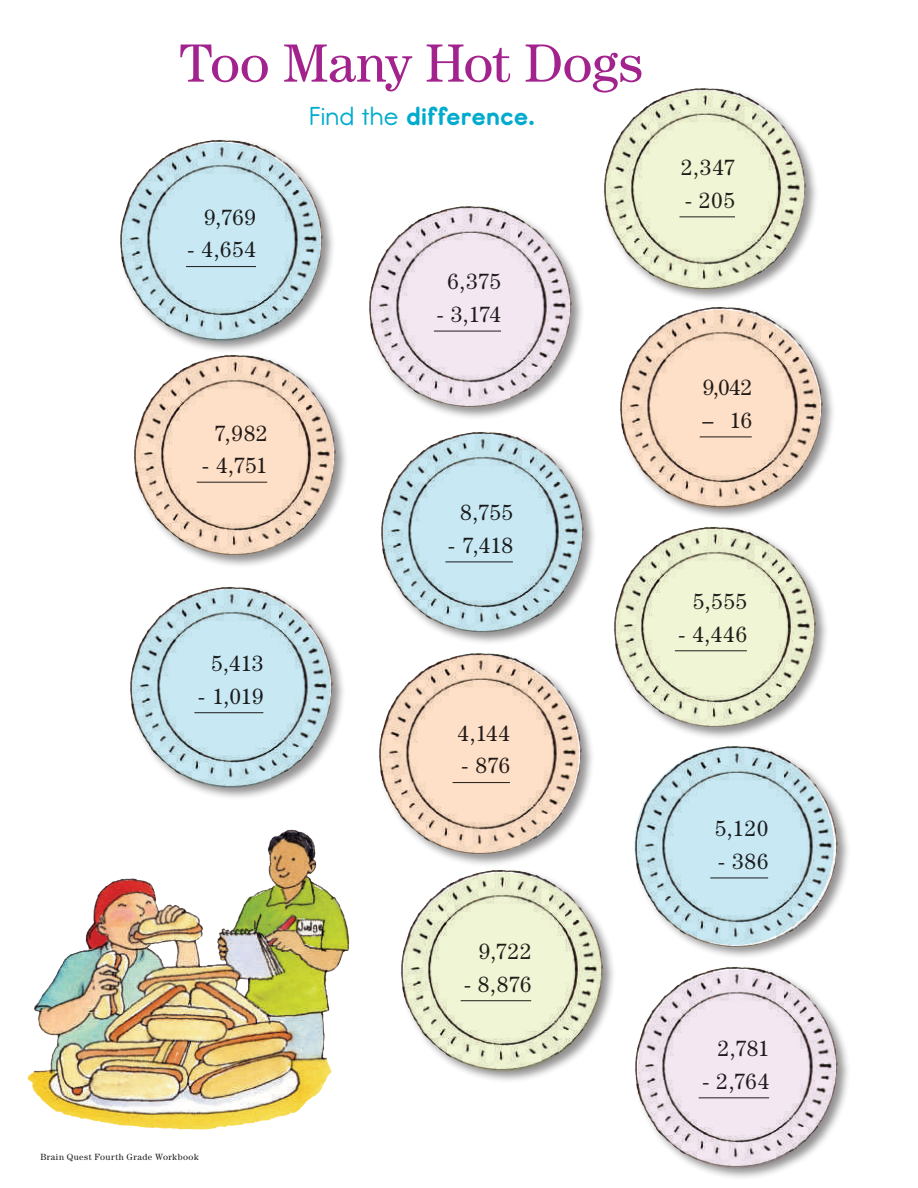
<style>
.page{position:relative;width:918px;height:1188px;background:#fff}
.page>*{position:absolute;margin:0;border:0;box-sizing:border-box;transform-origin:0 0}
.t1{font:54px "Century";letter-spacing:-.01em;color:#a2238e}
.t2{font:700 28.5px "Report";letter-spacing:.03em;color:#00abcd}
.t3{font:22.2px "Century";letter-spacing:.03em;color:#231f20}
.t4{font:22.2px "Century";letter-spacing:.03em;color:#231f20;scale:2 1}
.t5{font:9px "Century";letter-spacing:.05em;color:#231f20}
.s1{font-weight:400}
</style>
<div class="page">
<img style="left:120px;top:140px;width:213px;height:155px">
<img style="left:369px;top:206px;width:213px;height:167px">
<img style="left:604px;top:88px;width:212px;height:159px">
<img style="left:619px;top:247px;width:214px;height:220px">
<img style="left:134px;top:295px;width:213px;height:232px">
<img style="left:381px;top:373px;width:213px;height:221px">
<img style="left:130px;top:527px;width:213px;height:271px">
<img style="left:379px;top:594px;width:213px;height:216px">
<img style="left:614px;top:467px;width:213px;height:220px">
<img style="left:394px;top:810px;width:220px;height:271px">
<img style="left:631px;top:687px;width:217px;height:220px">
<img style="left:635px;top:907px;width:213px;height:271px">
<img style="left:27px;top:829px;width:323px;height:301px">
<svg style="left:122px;top:143px;width:199px;height:198px;background:#bcdae3"></svg>
<svg style="left:383px;top:433px;width:199px;height:199px;background:#bcdbe4"></svg>
<svg style="left:635px;top:746px;width:199px;height:199px;background:#bbdae3"></svg>
<svg style="left:131px;top:589px;width:200px;height:199px;background:#bcdae3"></svg>
<svg style="left:134px;top:356px;width:200px;height:199px;background:#edd1b9"></svg>
<svg style="left:621px;top:310px;width:199px;height:198px;background:#edd1ba"></svg>
<svg style="left:380px;top:655px;width:199px;height:199px;background:#eed2ba"></svg>
<svg style="left:404px;top:873px;width:199px;height:198px;background:#e1e5c7"></svg>
<svg style="left:616px;top:528px;width:199px;height:198px;background:#e2e5c7"></svg>
<svg style="left:605px;top:91px;width:199px;height:199px;background:#e1e5c7"></svg>
<svg style="left:371px;top:208px;width:199px;height:198px;background:#e5dae3"></svg>
<svg style="left:638px;top:970px;width:199px;height:198px;background:#e4d9e2"></svg>
<h1 class="t1" style="left:180px;top:32px;width:465px">Too Many Hot Dogs</h1>
<p class="t2" style="left:310px;top:102px;width:226px"><span class="s1">Find the</span> difference.</p>
<p class="t3" style="left:204px;top:204px;width:53px">9,769</p>
<p class="t3" style="left:188px;top:237px;width:70px">- 4,654</p>
<p class="t3" style="left:214px;top:420px;width:54px">7,982</p>
<p class="t3" style="left:202px;top:452px;width:66px">- 4,751</p>
<p class="t3" style="left:211px;top:650px;width:54px">5,413</p>
<p class="t3" style="left:198px;top:683px;width:66px">- 1,019</p>
<p class="t5" style="left:40px;top:1152px;width:160px">Brain Quest Fourth Grade Workbook</p>
<p class="t3" style="left:448px;top:269px;width:55px">6,375</p>
<p class="t3" style="left:437px;top:301px;width:65px">- 3,174</p>
<p class="t3" style="left:461px;top:500px;width:54px">8,755</p>
<p class="t3" style="left:449px;top:532px;width:66px">- 7,418</p>
<p class="t3" style="left:458px;top:720px;width:54px">4,144</p>
<p class="t3" style="left:462px;top:753px;width:50px">- 876</p>
<p class="t3" style="left:479px;top:938px;width:53px">9,722</p>
<p class="t3" style="left:464px;top:971px;width:68px">- 8,876</p>
<p class="t3" style="left:681px;top:155px;width:55px">2,347</p>
<p class="t3" style="left:685px;top:187px;width:51px">- 205</p>
<p class="t3" style="left:703px;top:375px;width:50px">9,042</p>
<p class="t4" style="left:702px;top:407px;width:26px">- 16</p>
<p class="t3" style="left:693px;top:589px;width:55px">5,555</p>
<p class="t3" style="left:679px;top:621px;width:69px">- 4,446</p>
<p class="t3" style="left:715px;top:816px;width:54px">5,120</p>
<p class="t3" style="left:718px;top:848px;width:51px">- 386</p>
<p class="t3" style="left:718px;top:1036px;width:53px">2,781</p>
<p class="t3" style="left:703px;top:1068px;width:68px">- 2,764</p>
</div>
